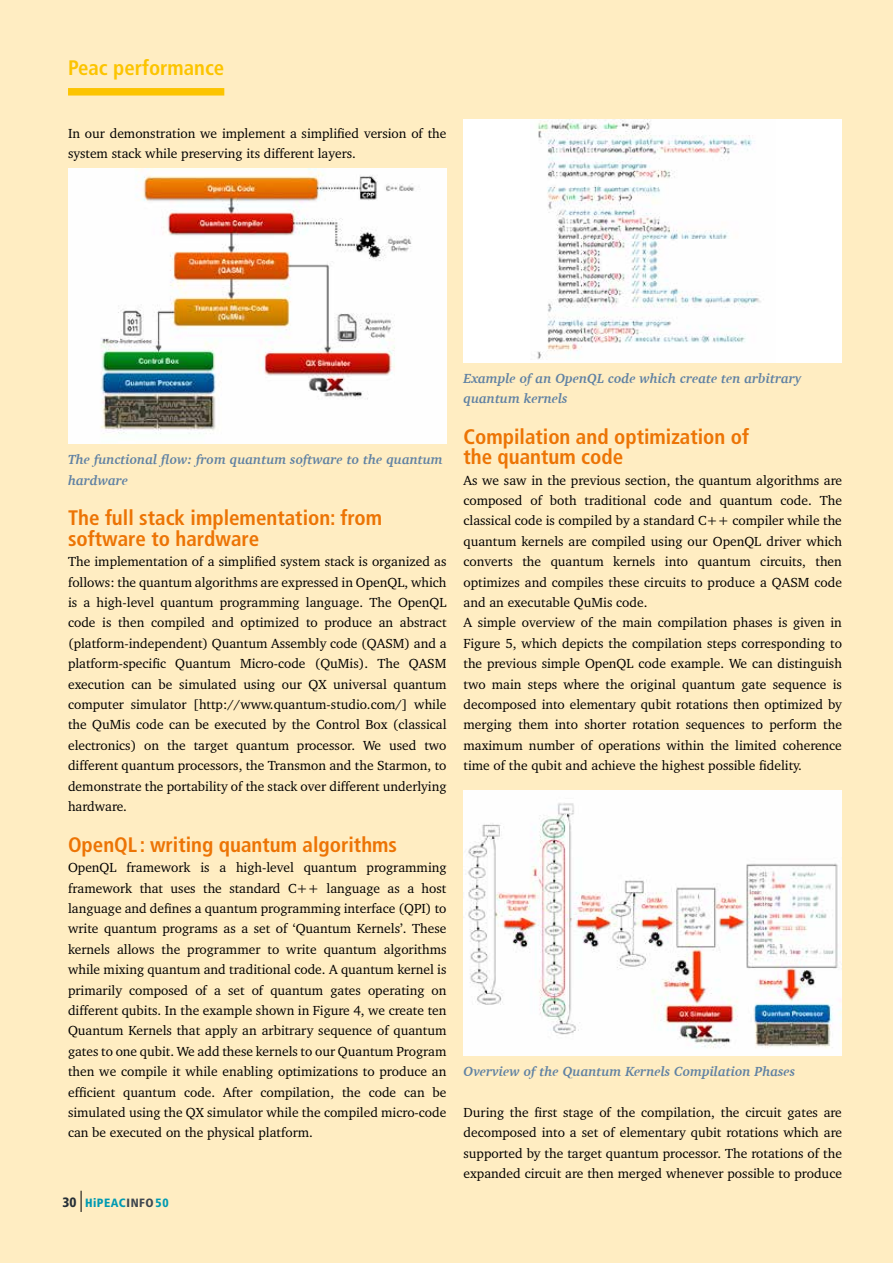
<style>
.page{position:relative;width:893px;height:1263px;background:#ffedc2}
.page>*{position:absolute;margin:0;border:0;box-sizing:border-box;transform-origin:0 0}
.t1{font:700 condensed 21px/20.4px "Frutiger";color:#ec7405}
.t2{font:700 condensed 21px "Frutiger";color:#fcc400}
.t3{font:13.5px/20.4px "Charter IT Cby BT";color:#000;text-align:justify}
.t4{font:italic 700 13.5px/20.4px "Charter";color:#5f81a3}
.t5{font:900 condensed 12px "Frutiger";letter-spacing:.04em;color:#009ab2}
.s1{font-size:13.5px;color:#262f37}
.s2{color:#3f474f}
</style>
<div class="page">
<div style="left:68px;top:88px;width:156px;height:8px;background:#fcc400"></div>
<img style="left:68px;top:168px;width:378px;height:276px">
<div style="left:463px;top:119px;width:379px;height:243px;background:#fff"></div>
<img style="left:537px;top:119px;width:224px;height:240px">
<img style="left:463px;top:791px;width:379px;height:265px">
<svg style="left:81px;top:1191px;width:1px;height:21px"></svg>
<h1 class="t2" style="left:68px;top:56px;width:158px">Peac performance</h1>
<p class="t3" style="left:68px;top:123px;width:380px">In our demonstration we implement a simplified version of the system stack while preserving its different layers.</p>
<p class="t4" style="left:68px;top:449px;width:376px">The functional flow: from quantum software to the quantum hardware</p>
<h1 class="t1" style="left:68px;top:508px;width:316px">The full stack implementation: from software to hardware</h1>
<p class="t3" style="left:68px;top:551px;width:380px">The implementation of a simplified system stack is organized as follows: the quantum algorithms are expressed in OpenQL, which is a high-level quantum programming language. The OpenQL code is then compiled and optimized to produce an abstract (platform-independent) Quantum Assembly code (QASM) and a platform-specific Quantum Micro-code (QuMis). The QASM execution can be simulated using our QX universal quantum computer simulator [http://www.quantum-studio.com/] while the QuMis code can be executed by the Control Box (classical electronics) on the target quantum processor. We used two different quantum processors, the Transmon and the Starmon, to demonstrate the portability of the stack over different underlying hardware.</p>
<h1 class="t1" style="left:68px;top:834px;width:331px">OpenQL : writing quantum algorithms</h1>
<p class="t3" style="left:68px;top:857px;width:380px">OpenQL framework is a high-level quantum programming framework that uses the standard C++ language as a host language and defines a quantum programming interface (QPI) to write quantum programs as a set of ‘Quantum Kernels’. These kernels allows the programmer to write quantum algorithms while mixing quantum and traditional code. A quantum kernel is primarily composed of a set of quantum gates operating on different qubits. In the example shown in Figure 4, we create ten Quantum Kernels that apply an arbitrary sequence of quantum gates to one qubit. We add these kernels to our Quantum Program then we compile it while enabling optimizations to produce an efficient quantum code. After compilation, the code can be simulated using the QX simulator while the compiled micro-code can be executed on the physical platform.</p>
<p class="t5" style="left:62px;top:1196px;width:108px"><span class="s1">30</span> HiPEAC<span class="s2">INFO</span>50</p>
<p class="t4" style="left:463px;top:368px;width:340px">Example of an OpenQL code which create ten arbitrary quantum kernels</p>
<h1 class="t1" style="left:463px;top:426px;width:287px">Compilation and optimization of the quantum code</h1>
<p class="t3" style="left:463px;top:469px;width:380px;text-align:left">As we saw in the previous section, the quantum algorithms are composed of both traditional code and quantum code. The classical code is compiled by a standard C++ compiler while the quantum kernels are compiled using our OpenQL driver which converts the quantum kernels into quantum circuits, then optimizes and compiles these circuits to produce a QASM code and an executable QuMis code.<br>A simple overview of the main compilation phases is given in Figure 5, which depicts the compilation steps corresponding to the previous simple OpenQL code example. We can distinguish two main steps where the original quantum gate sequence is decomposed into elementary qubit rotations then optimized by merging them into shorter rotation sequences to perform the maximum number of operations within the limited coherence time of the qubit and achieve the highest possible fidelity.</p>
<p class="t4" style="left:463px;top:1061px;width:333px">Overview of the Quantum Kernels Compilation Phases</p>
<p class="t3" style="left:463px;top:1102px;width:380px">During the first stage of the compilation, the circuit gates are decomposed into a set of elementary qubit rotations which are supported by the target quantum processor. The rotations of the expanded circuit are then merged whenever possible to produce</p>
</div>
